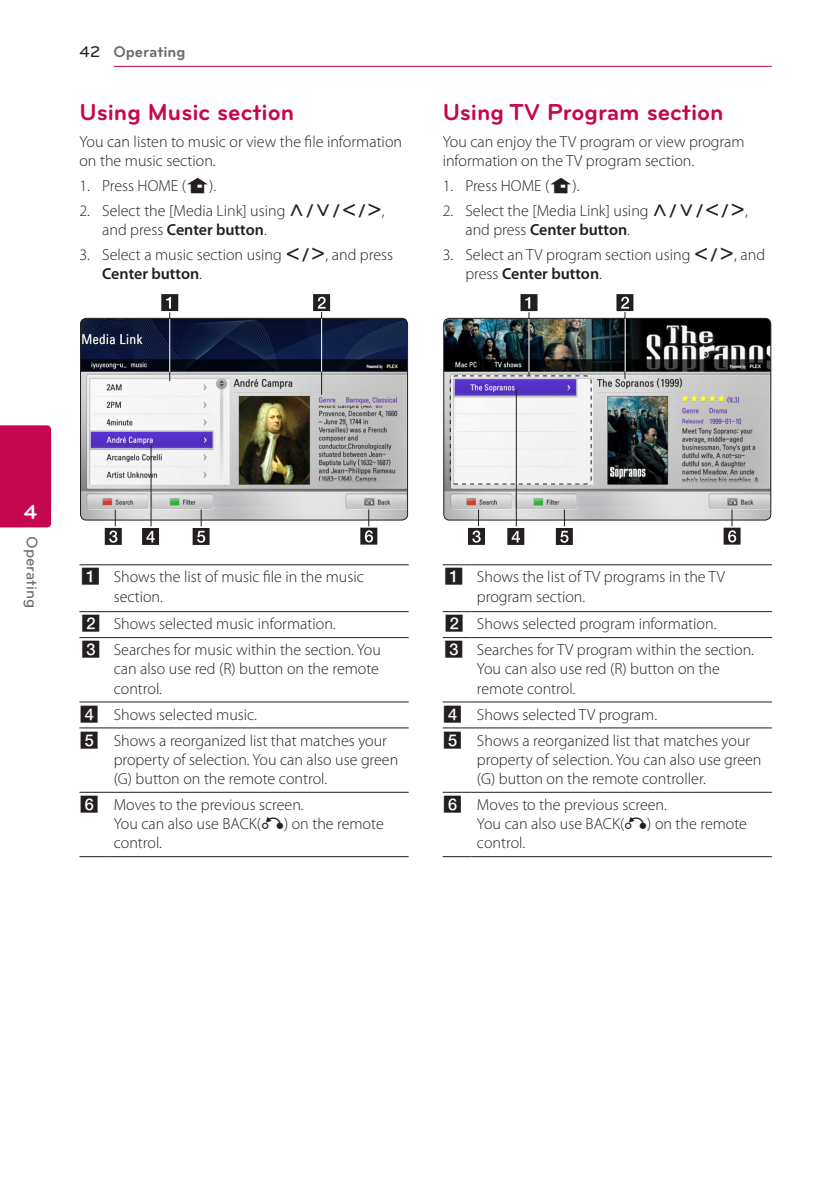
<style>
.page{position:relative;width:840px;height:1191px;background:#fff}
.page>*{position:absolute;margin:0;border:0;box-sizing:border-box;transform-origin:0 0}
.Title_2{font:700 24px "Bryant LG";color:#c50750}
.t1{font:700 21px "Bryant LG";color:#fff}
.Content_text_SemiBol{font:300 16px/19.2px "Myriad Pro";color:#231f20}
.Content_text_Num{font:300 16px/19.2px "Myriad Pro";color:#231f20}
.Content_text_Light{font:300 16px/19.2px "Myriad Pro";color:#231f20}
.Content_text_Light-2{font:16px "UPSYS Boxed Number";color:#231f20}
.t2{font:700 16px "Bryant LG";color:#6c6d70}
.t3{font:500 16px "Bryant LG";color:#6c6d70}
.s1{font-weight:500;color:#231f20}
.s2{font-family:"UPSYS Common";font-weight:400}
.s3{font-weight:600}
</style>
<div class="page">
<hr style="left:113px;top:66px;width:658px;height:1px;background:#c50750">
<div style="left:0;top:425px;width:51px;height:102px;background:#c50750"></div>
<img style="left:80px;top:318px;width:327px;height:202px">
<div style="left:80px;top:318px;width:328px;height:202px;border:1px solid #231f20;border-radius:6px"></div>
<svg style="left:161px;top:294px;width:17px;height:17px"></svg>
<svg style="left:313px;top:294px;width:17px;height:17px"></svg>
<svg style="left:142px;top:528px;width:17px;height:17px"></svg>
<hr style="left:169px;top:312px;width:1px;height:69px;background:#231f20">
<hr style="left:169px;top:319px;width:1px;height:53px;background:#fff">
<hr style="left:321px;top:312px;width:1px;height:83px;background:#231f20">
<hr style="left:321px;top:319px;width:1px;height:52px;background:#fff">
<svg style="left:105px;top:509px;width:17px;height:36px"></svg>
<hr style="left:150px;top:445px;width:1px;height:81px;background:#231f20">
<svg style="left:192px;top:509px;width:17px;height:36px"></svg>
<svg style="left:360px;top:509px;width:17px;height:35px"></svg>
<svg style="left:79px;top:564px;width:29px;height:1px"></svg>
<hr style="left:108px;top:564px;width:300px;height:1px;background:#231f20">
<svg style="left:79px;top:611px;width:29px;height:1px"></svg>
<hr style="left:108px;top:611px;width:300px;height:1px;background:#231f20">
<svg style="left:79px;top:637px;width:29px;height:1px"></svg>
<hr style="left:108px;top:637px;width:300px;height:1px;background:#231f20">
<svg style="left:79px;top:701px;width:29px;height:1px"></svg>
<hr style="left:108px;top:701px;width:300px;height:1px;background:#231f20">
<svg style="left:79px;top:727px;width:29px;height:1px"></svg>
<hr style="left:108px;top:727px;width:300px;height:1px;background:#231f20">
<svg style="left:79px;top:792px;width:29px;height:1px"></svg>
<hr style="left:108px;top:792px;width:300px;height:1px;background:#231f20">
<svg style="left:79px;top:856px;width:29px;height:1px"></svg>
<hr style="left:108px;top:856px;width:300px;height:1px;background:#231f20">
<img style="left:444px;top:318px;width:326px;height:202px">
<div style="left:443px;top:318px;width:327px;height:202px;border:1px solid #231f20;border-radius:6px"></div>
<svg style="left:520px;top:294px;width:17px;height:17px"></svg>
<svg style="left:616px;top:294px;width:17px;height:17px"></svg>
<svg style="left:507px;top:528px;width:17px;height:17px"></svg>
<hr style="left:528px;top:312px;width:1px;height:64px;background:#231f20">
<hr style="left:528px;top:319px;width:1px;height:53px;background:#fff">
<hr style="left:624px;top:312px;width:1px;height:67px;background:#231f20">
<hr style="left:624px;top:319px;width:1px;height:52px;background:#fff">
<svg style="left:468px;top:509px;width:16px;height:36px"></svg>
<hr style="left:515px;top:390px;width:1px;height:136px;background:#231f20">
<svg style="left:555px;top:509px;width:17px;height:36px"></svg>
<svg style="left:723px;top:509px;width:17px;height:35px"></svg>
<svg style="left:449px;top:375px;width:142px;height:110px"></svg>
<svg style="left:442px;top:564px;width:29px;height:1px"></svg>
<hr style="left:471px;top:564px;width:300px;height:1px;background:#231f20">
<svg style="left:442px;top:611px;width:29px;height:1px"></svg>
<hr style="left:471px;top:611px;width:300px;height:1px;background:#231f20">
<svg style="left:442px;top:637px;width:29px;height:1px"></svg>
<hr style="left:471px;top:637px;width:300px;height:1px;background:#231f20">
<svg style="left:442px;top:701px;width:29px;height:1px"></svg>
<hr style="left:471px;top:701px;width:300px;height:1px;background:#231f20">
<svg style="left:442px;top:727px;width:29px;height:1px"></svg>
<hr style="left:471px;top:727px;width:300px;height:1px;background:#231f20">
<svg style="left:442px;top:792px;width:29px;height:1px"></svg>
<hr style="left:471px;top:792px;width:300px;height:1px;background:#231f20">
<svg style="left:442px;top:856px;width:29px;height:1px"></svg>
<hr style="left:471px;top:856px;width:300px;height:1px;background:#231f20">
<p class="t2" style="left:79px;top:42px;width:108px"><span class="s1">42</span> Operating</p>
<p class="Title_2" style="left:79px;top:97px;width:216px">Using Music section</p>
<p class="Content_text_Light" style="left:79px;top:132px;width:324px">You can listen to music or view the file information on the music section.</p>
<p class="Content_text_Num" style="left:79px;top:176px;width:138px">1. Press HOME (<span class="s2">N</span>).</p>
<p class="Content_text_Num" style="left:102px;top:201px;width:284px;text-indent:-23px">2. Select the [Media Link] using <span class="s2">W/S/A/D</span>, and press <span class="s3">Center button</span>.</p>
<p class="Content_text_Num" style="left:102px;top:245px;width:292px;text-indent:-23px">3. Select a music section using <span class="s2">A/D</span>, and press<br><span class="s3">Center button</span>.</p>
<p class="Title_2" style="left:442px;top:97px;width:282px">Using TV Program section</p>
<p class="Content_text_Light" style="left:442px;top:132px;width:303px">You can enjoy the TV program or view program information on the TV program section.</p>
<p class="Content_text_Num" style="left:442px;top:176px;width:138px">1. Press HOME (<span class="s2">N</span>).</p>
<p class="Content_text_Num" style="left:465px;top:201px;width:284px;text-indent:-23px">2. Select the [Media Link] using <span class="s2">W/S/A/D</span>, and press <span class="s3">Center button</span>.</p>
<p class="Content_text_Num" style="left:465px;top:245px;width:301px;text-indent:-23px">3. Select an TV program section using <span class="s2">A/D</span>, and press <span class="s3">Center button</span>.</p>
<h2 class="t1" style="left:24px;top:499px;width:15px">4</h2>
<p class="t3" style="left:42px;top:536px;width:73px;rotate:90deg">Operating</p>
<p class="Content_text_Light-2" style="left:81px;top:568px;width:21px">A</p>
<p class="Content_text_SemiBol" style="left:114px;top:567px;width:251px">Shows the list of music file in the music section.</p>
<p class="Content_text_Light-2" style="left:81px;top:615px;width:21px">B</p>
<p class="Content_text_SemiBol" style="left:114px;top:614px;width:223px">Shows selected music information.</p>
<p class="Content_text_Light-2" style="left:81px;top:641px;width:21px">C</p>
<p class="Content_text_SemiBol" style="left:114px;top:640px;width:268px;text-align:justify">Searches for music within the section. You can also use red (R) button on the remote control.</p>
<p class="Content_text_Light-2" style="left:79px;top:705px;width:21px">D</p>
<p class="Content_text_SemiBol" style="left:114px;top:704px;width:145px">Shows selected music.</p>
<p class="Content_text_Light-2" style="left:79px;top:731px;width:21px">E</p>
<p class="Content_text_SemiBol" style="left:114px;top:730px;width:286px">Shows a reorganized list that matches your property of selection. You can also use green (G) button on the remote control.</p>
<p class="Content_text_Light-2" style="left:79px;top:795px;width:21px">F</p>
<p class="Content_text_SemiBol" style="left:114px;top:795px;width:271px">Moves to the previous screen.<br>You can also use BACK(<span class="s2">X</span>) on the remote control.</p>
<p class="Content_text_Light-2" style="left:444px;top:568px;width:21px">A</p>
<p class="Content_text_SemiBol" style="left:476px;top:567px;width:249px">Shows the list of TV programs in the TV program section.</p>
<p class="Content_text_Light-2" style="left:444px;top:615px;width:21px">B</p>
<p class="Content_text_SemiBol" style="left:476px;top:614px;width:241px">Shows selected program information.</p>
<p class="Content_text_Light-2" style="left:444px;top:641px;width:21px">C</p>
<p class="Content_text_SemiBol" style="left:476px;top:640px;width:278px">Searches for TV program within the section.<br>You can also use red (R) button on the remote control.</p>
<p class="Content_text_Light-2" style="left:442px;top:705px;width:21px">D</p>
<p class="Content_text_SemiBol" style="left:476px;top:704px;width:181px">Shows selected TV program.</p>
<p class="Content_text_Light-2" style="left:442px;top:731px;width:21px">E</p>
<p class="Content_text_SemiBol" style="left:476px;top:730px;width:286px">Shows a reorganized list that matches your property of selection. You can also use green (G) button on the remote controller.</p>
<p class="Content_text_Light-2" style="left:442px;top:795px;width:21px">F</p>
<p class="Content_text_SemiBol" style="left:476px;top:795px;width:271px">Moves to the previous screen.<br>You can also use BACK(<span class="s2">X</span>) on the remote control.</p>
</div>
